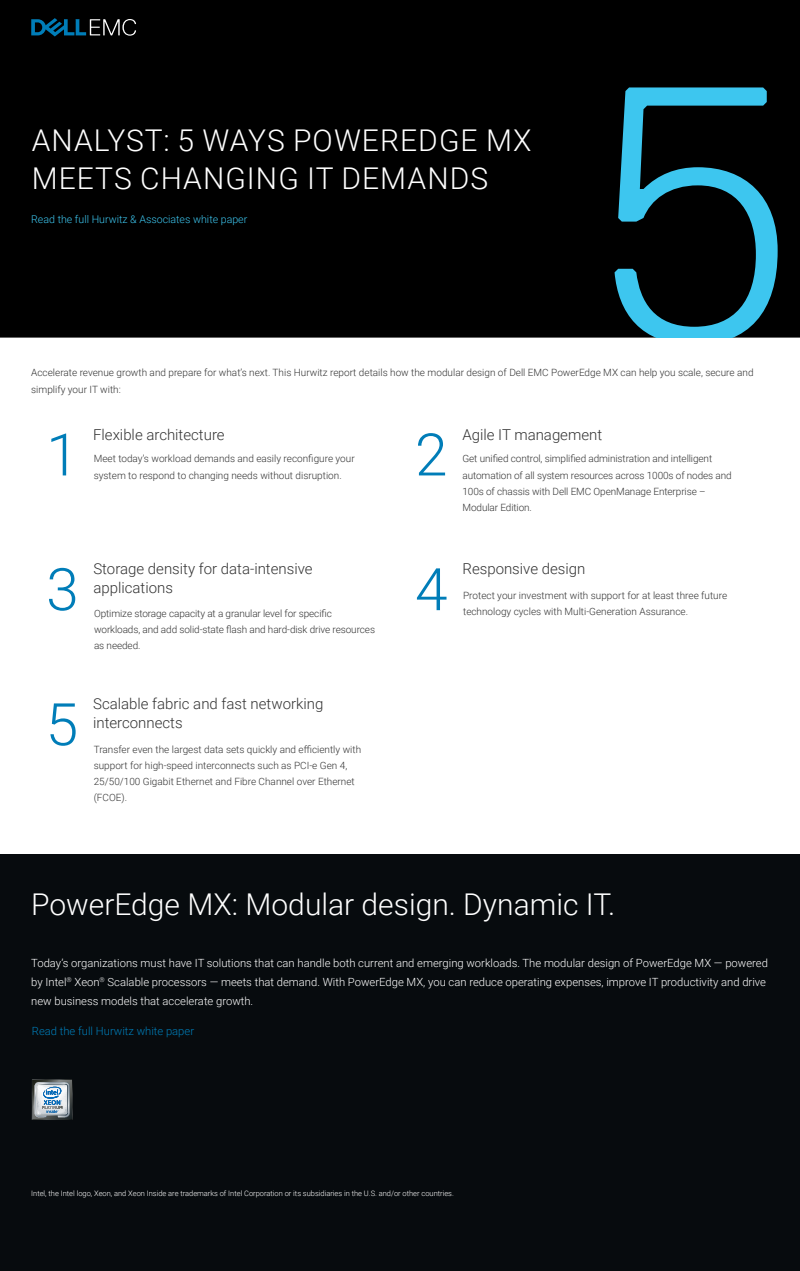
<style>
.page{position:relative;width:800px;height:1271px;background:#fff}
.page>*{position:absolute;margin:0;border:0;box-sizing:border-box;transform-origin:0 0}
.t1{font:300 362.5px "Dell Replica";color:#3dc6ef}
.t2{font:300 58.75px "Roboto";color:#007db8}
.t3{font:300 30px/37.5px "Roboto";letter-spacing:.025em;color:#fff}
.t4{font:300 30px "Roboto";color:#fff}
.t5{font:300 15px/18.8px "Roboto";color:#333}
.t6{font:300 11.25px/18.8px "Roboto";color:#fff}
.t7{font:300 11.25px "Roboto";color:#007db8}
.t8{font:300 10.62px "Roboto";color:#3dc6ef}
.t9{font:300 10px/16.2px "Roboto";color:#333}
.t10{font:300 7.5px "Roboto";color:#fff}
</style>
<div class="page">
<div style="left:0;top:854px;width:800px;height:417px;background:#070b0e"></div>
<div style="left:0;top:0;width:800px;height:337px;background:#000"></div>
<hr style="left:0;top:337px;width:800px;height:1px;background:#000">
<svg style="left:31px;top:18px;width:105px;height:19px"></svg>
<svg style="left:32px;top:1079px;width:41px;height:41px;background:#919fa9"></svg>
<h3 class="t3" style="left:32px;top:121px;width:501px">ANALYST: 5 WAYS POWEREDGE MX<br>MEETS CHANGING IT DEMANDS</h3>
<p class="t8" style="left:31px;top:212px;width:218px">Read the full Hurwitz &amp; Associates white paper</p>
<h1 class="t1" style="left:593px;top:15px;width:205px">5</h1>
<p class="t9" style="left:31px;top:364px;width:724px">Accelerate revenue growth and prepare for what’s next. This Hurwitz report details how the modular design of Dell EMC PowerEdge MX can help you scale, secure and simplify your IT with:</p>
<h2 class="t2" style="left:46px;top:413px;width:34px">1</h2>
<h3 class="t5" style="left:93px;top:424px;width:133px">Flexible architecture</h3>
<p class="t9" style="left:94px;top:450px;width:262px">Meet today’s workload demands and easily reconfigure your system to respond to changing needs without disruption.</p>
<h2 class="t2" style="left:415px;top:413px;width:34px">2</h2>
<h3 class="t5" style="left:462px;top:424px;width:141px">Agile IT management</h3>
<p class="t9" style="left:462px;top:450px;width:271px">Get unified control, simplified administration and intelligent automation of all system resources across 1000s of nodes and 100s of chassis with Dell EMC OpenManage Enterprise – Modular Edition.</p>
<h2 class="t2" style="left:46px;top:548px;width:34px">3</h2>
<h3 class="t5" style="left:93px;top:559px;width:221px">Storage density for data-intensive applications</h3>
<h2 class="t2" style="left:415px;top:548px;width:34px">4</h2>
<p class="t9" style="left:94px;top:605px;width:283px">Optimize storage capacity at a granular level for specific workloads, and add solid-state flash and hard-disk drive resources as needed.</p>
<h3 class="t5" style="left:462px;top:559px;width:124px">Responsive design</h3>
<p class="t9" style="left:463px;top:587px;width:266px">Protect your investment with support for at least three future technology cycles with Multi-Generation Assurance.</p>
<h2 class="t2" style="left:46px;top:683px;width:34px">5</h2>
<h3 class="t5" style="left:93px;top:694px;width:232px">Scalable fabric and fast networking interconnects</h3>
<p class="t9" style="left:94px;top:740px;width:269px">Transfer even the largest data sets quickly and efficiently with support for high-speed interconnects such as PCI-e Gen 4, 25/50/100 Gigabit Ethernet and Fibre Channel over Ethernet (FCOE).</p>
<h3 class="t4" style="left:31px;top:883px;width:586px">PowerEdge MX: Modular design. Dynamic IT.</h3>
<p class="t6" style="left:31px;top:953px;width:738px">Today’s organizations must have IT solutions that can handle both current and emerging workloads. The modular design of PowerEdge MX — powered by Intel<sup>®</sup> Xeon<sup>®</sup> Scalable processors — meets that demand. With PowerEdge MX, you can reduce operating expenses, improve IT productivity and drive new business models that accelerate growth.</p>
<p class="t7" style="left:32px;top:1023px;width:164px">Read the full Hurwitz white paper</p>
<p class="t10" style="left:31px;top:1188px;width:424px">Intel, the Intel logo, Xeon, and Xeon Inside are trademarks of Intel Corporation or its subsidiaries in the U.S. and/or other countries.</p>
</div>
